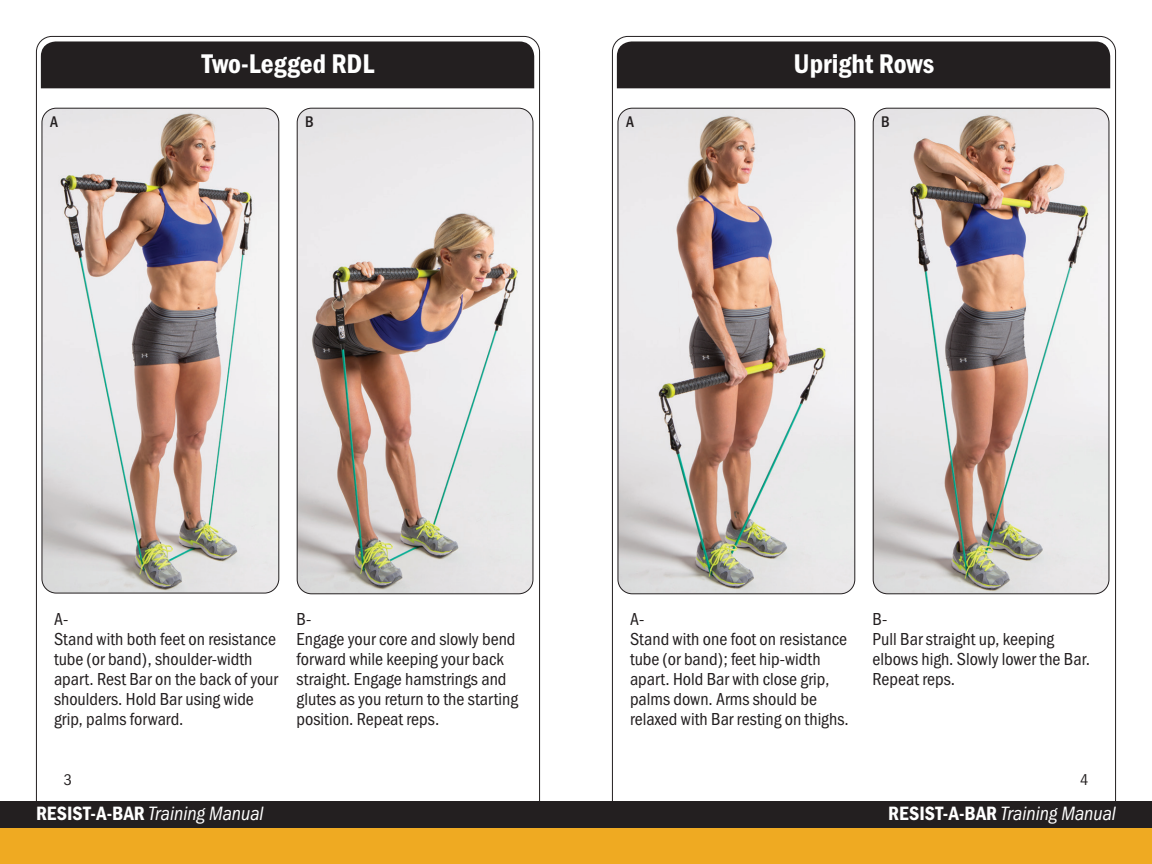
<style>
.page{position:relative;width:1152px;height:864px;background:#fff}
.page>*{position:absolute;margin:0;border:0;box-sizing:border-box;transform-origin:0 0}
.t1{font:28px "Franklin Gothic URW Con Dem";color:#fff}
.t2{font:20px "Franklin Gothic URW Con Boo Ita";color:#fff}
.t3{font:18px/20px "Franklin Gothic URW Con Boo";color:#231f20}
.t4{font:500 16px "Franklin Gothic URW Con";color:#231f20}
.t5{font:16px "Franklin Gothic URW Con Boo";color:#231f20}
.s1{font-family:"Franklin Gothic URW Con Dem"}
</style>
<div class="page">
<div style="left:41px;top:41px;width:493px;height:47px;background:#231f20"></div>
<div style="left:0;top:801px;width:576px;height:63px;background:#231f20"></div>
<div style="left:0;top:828px;width:576px;height:36px;background:#efaa22"></div>
<img style="left:42px;top:108px;width:237px;height:485px">
<div style="left:42px;top:108px;width:237px;height:485px;border:1px solid #231f20;border-radius:14px"></div>
<img style="left:297px;top:108px;width:236px;height:486px">
<div style="left:297px;top:108px;width:236px;height:486px;border:1px solid #231f20;border-radius:14px"></div>
<div style="left:617px;top:41px;width:493px;height:47px;background:#231f20"></div>
<div style="left:576px;top:801px;width:576px;height:63px;background:#231f20"></div>
<div style="left:576px;top:828px;width:576px;height:36px;background:#efaa22"></div>
<img style="left:618px;top:108px;width:237px;height:486px">
<div style="left:618px;top:108px;width:237px;height:486px;border:1px solid #231f20;border-radius:14px"></div>
<img style="left:873px;top:108px;width:236px;height:486px">
<div style="left:873px;top:108px;width:236px;height:486px;border:1px solid #231f20;border-radius:14px"></div>
<h1 class="t1" style="left:202px;top:45px;width:174px">Two-Legged RDL</h1>
<p class="t4" style="left:50px;top:111px;width:9px">A</p>
<p class="t4" style="left:305px;top:111px;width:10px">B</p>
<h1 class="t1" style="left:794px;top:45px;width:142px">Upright Rows</h1>
<p class="t4" style="left:626px;top:111px;width:9px">A</p>
<p class="t4" style="left:881px;top:111px;width:10px">B</p>
<p class="t3" style="left:54px;top:609px;width:226px">A-<br>Stand with both feet on resistance tube (or band), shoulder-width apart. Rest Bar on the back of your shoulders. Hold Bar using wide grip, palms forward.</p>
<p class="t3" style="left:297px;top:609px;width:223px">B-<br>Engage your core and slowly bend forward while keeping your back straight. Engage hamstrings and glutes as you return to the starting position. Repeat reps.</p>
<p class="t3" style="left:630px;top:609px;width:220px">A-<br>Stand with one foot on resistance tube (or band); feet hip-width apart. Hold Bar with close grip, palms down. Arms should be relaxed with Bar resting on thighs.</p>
<p class="t3" style="left:873px;top:609px;width:219px">B-<br>Pull Bar straight up, keeping elbows high. Slowly lower the Bar.<br>Repeat reps.</p>
<p class="t5" style="left:64px;top:770px;width:10px">3</p>
<p class="t5" style="left:1080px;top:770px;width:10px">4</p>
<p class="t2" style="left:36px;top:802px;width:229px"><span class="s1">RESIST-A-BAR</span> Training Manual</p>
<p class="t2" style="left:888px;top:802px;width:229px"><span class="s1">RESIST-A-BAR</span> Training Manual</p>
</div>
